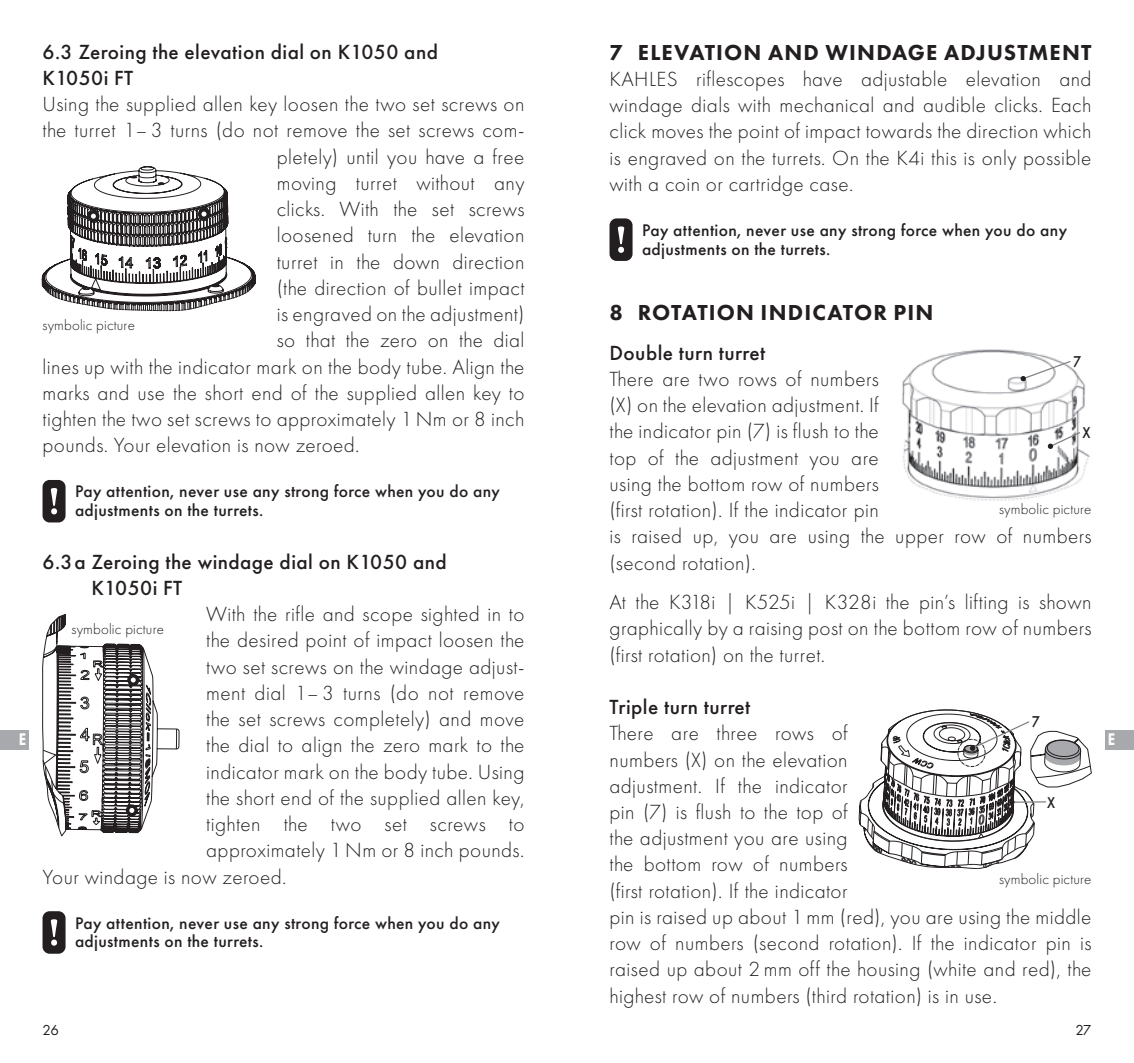
<style>
.page{position:relative;width:1134px;height:1063px;background:#fff}
.page>*{position:absolute;margin:0;border:0;box-sizing:border-box;transform-origin:0 0}
.t1{font:800 22.5px "Futura PT";letter-spacing:.05em;color:#231f20}
.t2{font:300 21.25px/26.2px "Futura PT";letter-spacing:.02em;color:#231f20;text-align:justify}
.t3{font:500 21.25px/26.2px "Futura PT";letter-spacing:.02em;color:#231f20}
.t4{font:500 17.5px/18.8px "Futura PT";letter-spacing:.02em;color:#231f20}
.t5{font:800 17.5px "Futura PT";color:#fff;scale:.85 1}
.t6{font:500 16.25px "Futura PT";color:#231f20;scale:.9 1}
.t7{font:300 15px "Futura PT";letter-spacing:.01em;color:#231f20}
.t8{font:15px "Futura PT";color:#231f20}
</style>
<div class="page">
<div style="left:609px;top:218px;width:23px;height:43px;background:#231f20;border-radius:7px"></div>
<svg style="left:618px;top:226px;width:6px;height:27px"></svg>
<div style="left:43px;top:480px;width:23px;height:42px;background:#231f20;border-radius:7px"></div>
<svg style="left:51px;top:488px;width:6px;height:26px"></svg>
<div style="left:43px;top:911px;width:23px;height:43px;background:#231f20;border-radius:7px"></div>
<svg style="left:51px;top:919px;width:6px;height:27px"></svg>
<svg style="left:858px;top:709px;width:234px;height:160px"></svg>
<svg style="left:43px;top:614px;width:136px;height:222px"></svg>
<div style="left:129px;top:676px;width:9px;height:8px;background:#fff;border-radius:50%"></div>
<div style="left:127px;top:674px;width:12px;height:12px;border:3px solid #231f20;border-radius:50%"></div>
<svg style="left:128px;top:806px;width:8px;height:9px"></svg>
<div style="left:126px;top:804px;width:12px;height:12px;border:3px solid #231f20;border-radius:50%"></div>
<img style="left:902px;top:349px;width:188px;height:152px">
<div style="left:1073px;top:354px;width:14px;height:13px;background:#fff"></div>
<svg style="left:1020px;top:360px;width:52px;height:22px"></svg>
<div style="left:1082px;top:425px;width:15px;height:13px;background:#fff"></div>
<svg style="left:1047px;top:431px;width:34px;height:18px"></svg>
<div style="left:0;top:730px;width:28px;height:19px;background:#a8a9ad"></div>
<div style="left:1106px;top:730px;width:28px;height:19px;background:#a8a9ad"></div>
<svg style="left:42px;top:166px;width:213px;height:145px"></svg>
<svg style="left:200px;top:210px;width:8px;height:8px"></svg>
<div style="left:198px;top:208px;width:12px;height:12px;border:3px solid #231f20;border-radius:50%"></div>
<svg style="left:89px;top:212px;width:9px;height:8px"></svg>
<div style="left:87px;top:210px;width:12px;height:12px;border:3px solid #231f20;border-radius:50%"></div>
<p class="t3" style="left:43px;top:38px;width:397px">6.3 Zeroing the elevation dial on K1050 and<br>K1050i FT</p>
<p class="t2" style="left:43px;top:91px;width:483px">Using the supplied allen key loosen the two set screws on</p>
<p class="t2" style="left:43px;top:117px;width:481px">the turret 1– 3 turns (do not remove the set screws com-</p>
<p class="t2" style="left:277px;top:144px;width:249px">pletely) until you have a free</p>
<p class="t2" style="left:277px;top:170px;width:249px">moving turret without any</p>
<p class="t2" style="left:277px;top:196px;width:249px">clicks. With the set screws</p>
<p class="t2" style="left:277px;top:222px;width:249px">loosened turn the elevation</p>
<p class="t2" style="left:277px;top:249px;width:249px">turret in the down direction</p>
<p class="t2" style="left:277px;top:275px;width:249px">(the direction of bullet impact</p>
<p class="t2" style="left:277px;top:301px;width:249px">is engraved on the adjustment)</p>
<p class="t2" style="left:277px;top:327px;width:249px">so that the zero on the dial</p>
<p class="t2" style="left:43px;top:354px;width:483px">lines up with the indicator mark on the body tube. Align the</p>
<p class="t2" style="left:43px;top:380px;width:483px">marks and use the short end of the supplied allen key to</p>
<p class="t2" style="left:43px;top:406px;width:483px">tighten the two set screws to approximately 1 Nm or 8 inch</p>
<p class="t2" style="left:43px;top:432px;width:319px">pounds. Your elevation is now zeroed.</p>
<p class="t4" style="left:75px;top:482px;width:427px">Pay attention, never use any strong force when you do any adjustments on the turrets.</p>
<p class="t3" style="left:91px;top:549px;width:357px;text-indent:-49px">6.3a Zeroing the windage dial on K1050 and<br>K1050i FT</p>
<p class="t2" style="left:206px;top:601px;width:320px">With the rifle and scope sighted in to</p>
<p class="t2" style="left:206px;top:627px;width:320px">the desired point of impact loosen the</p>
<p class="t2" style="left:206px;top:654px;width:318px">two set screws on the windage adjust-</p>
<p class="t2" style="left:206px;top:680px;width:320px">ment dial 1– 3 turns (do not remove</p>
<p class="t2" style="left:206px;top:706px;width:320px">the set screws completely) and move</p>
<p class="t2" style="left:206px;top:732px;width:320px">the dial to align the zero mark to the</p>
<p class="t2" style="left:206px;top:759px;width:320px">indicator mark on the body tube. Using</p>
<p class="t2" style="left:206px;top:785px;width:320px">the short end of the supplied allen key,</p>
<p class="t2" style="left:206px;top:811px;width:320px">tighten the two set screws to</p>
<p class="t2" style="left:206px;top:837px;width:320px">approximately 1 Nm or 8 inch pounds.</p>
<p class="t2" style="left:43px;top:864px;width:245px">Your windage is now zeroed.</p>
<p class="t4" style="left:75px;top:914px;width:427px">Pay attention, never use any strong force when you do any adjustments on the turrets.</p>
<p class="t1" style="left:609px;top:38px;width:483px">7 ELEVATION AND WINDAGE ADJUSTMENT</p>
<p class="t2" style="left:609px;top:66px;width:483px">KAHLES riflescopes have adjustable elevation and windage dials with mechanical and audible clicks. Each click moves the point of impact towards the direction which is engraved on the turrets. On the K4i this is only possible with a coin or cartridge case.</p>
<p class="t4" style="left:642px;top:221px;width:427px">Pay attention, never use any strong force when you do any adjustments on the turrets.</p>
<p class="t1" style="left:609px;top:299px;width:325px">8 ROTATION INDICATOR PIN</p>
<p class="t3" style="left:609px;top:339px;width:157px">Double turn turret</p>
<p class="t2" style="left:609px;top:366px;width:483px;text-align:left">There are two rows of numbers<br>(X) on the elevation adjustment. If<br>the indicator pin (7) is flush to the<br>top of the adjustment you are<br>using the bottom row of numbers<br>(first rotation). If the indicator pin<br>is raised up, you are using the upper row of numbers (second rotation).</p>
<p class="t2" style="left:609px;top:589px;width:483px">At the K318i | K525i | K328i the pin’s lifting is shown graphically by a raising post on the bottom row of numbers (first rotation) on the turret.</p>
<p class="t3" style="left:609px;top:694px;width:142px">Triple turn turret</p>
<p class="t2" style="left:609px;top:720px;width:483px;text-align:left">There are three rows of<br>numbers (X) on the elevation<br>adjustment. If the indicator<br>pin (7) is flush to the top of<br>the adjustment you are using<br>the bottom row of numbers<br>(first rotation). If the indicator<br>pin is raised up about 1 mm (red), you are using the middle row of numbers (second rotation). If the indicator pin is raised up about 2 mm off the housing (white and red), the highest row of numbers (third rotation) is in use.</p>
<p class="t7" style="left:43px;top:317px;width:94px">symbolic picture</p>
<p class="t6" style="left:1073px;top:351px;width:11px">7</p>
<p class="t6" style="left:1082px;top:423px;width:10px">X</p>
<p class="t7" style="left:999px;top:500px;width:94px">symbolic picture</p>
<p class="t7" style="left:72px;top:621px;width:94px">symbolic picture</p>
<p class="t6" style="left:1032px;top:712px;width:11px">7</p>
<p class="t5" style="left:19px;top:728px;width:10px">E</p>
<p class="t5" style="left:1108px;top:728px;width:10px">E</p>
<p class="t6" style="left:1047px;top:793px;width:10px">X</p>
<p class="t7" style="left:999px;top:871px;width:94px">symbolic picture</p>
<p class="t8" style="left:43px;top:1021px;width:18px">26</p>
<p class="t8" style="left:1075px;top:1021px;width:18px">27</p>
</div>
